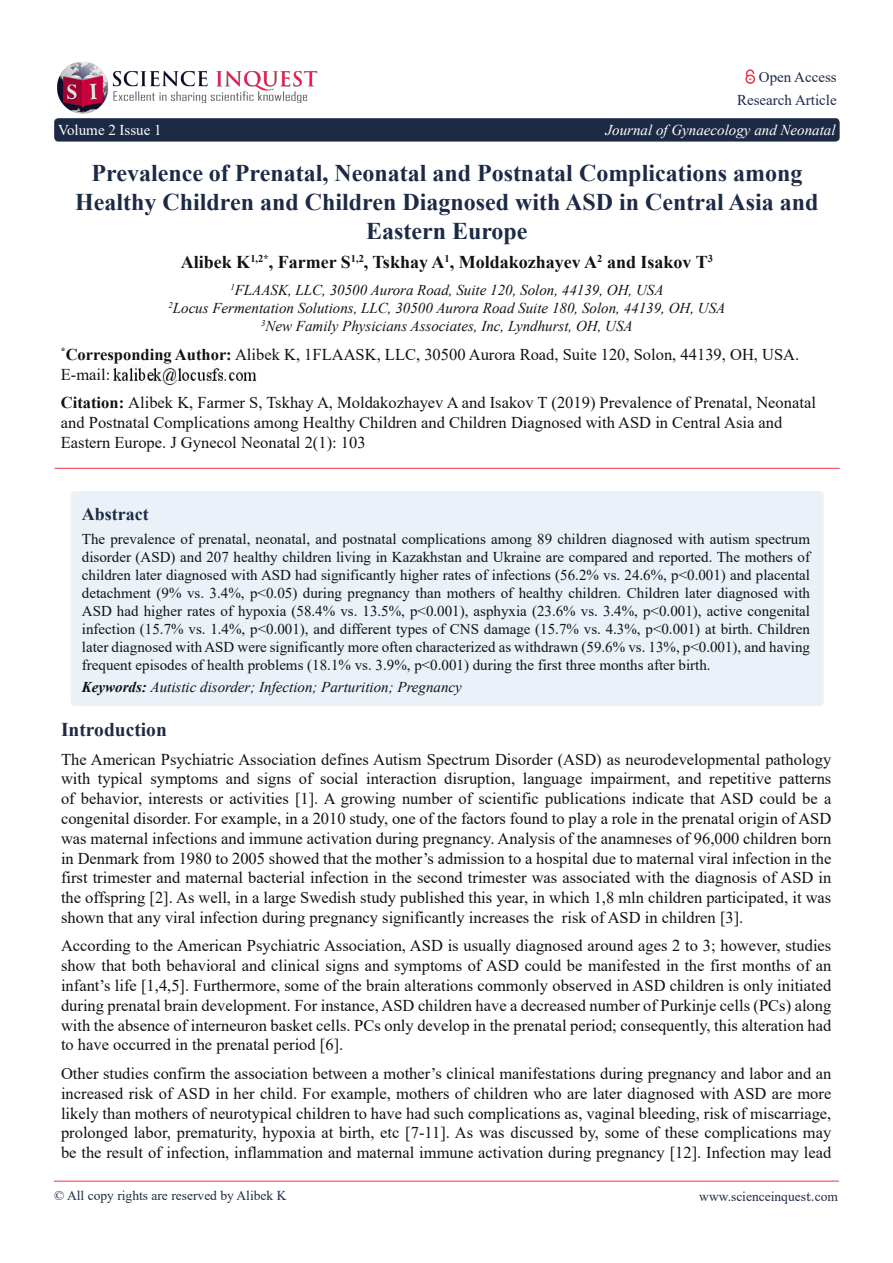
<style>
.page{position:relative;width:893px;height:1263px;background:#fff}
.page>*{position:absolute;margin:0;border:0;box-sizing:border-box;transform-origin:0 0}
.t1{font:700 24px/28.8px "Times New Roman";color:#1d2a46;text-align:center}
.t2{font:700 19.5px "Times New Roman";color:#1d2a46}
.t3{font:700 18px "Times New Roman";color:#131112}
.t4{font:700 18px "Times New Roman";color:#1d2a46}
.t5{font:16.5px/19.8px "Times New Roman";color:#131112}
.t6{font:15px/18px "Times New Roman";color:#131112;text-align:justify}
.t7{font:italic 15px "Times New Roman";color:#131112}
.t8{font:italic 15px "Times New Roman";color:#fff}
.t9{font:15px "Times New Roman";color:#1d2a46}
.t10{font:15px "Times New Roman";color:#fff}
.t11{font:13.5px "Times New Roman";color:#1d2a46}
.t12{font:700 10.5px "Times New Roman";color:#131112}
.t13{font:700 9.6px "Times New Roman";color:#131112}
.t14{font:italic 8.7px "Times New Roman";color:#131112}
.s1{font-size:18px}
.s2{font-weight:700}
.s3{font-family:"Century Schoolbook"}
</style>
<div class="page">
<img style="left:57px;top:62px;width:261px;height:52px">
<div style="left:54px;top:118px;width:786px;height:24px;background:#1d2a46;border-radius:4px"></div>
<svg style="left:745px;top:69px;width:11px;height:15px"></svg>
<hr style="left:54px;top:1181px;width:785px;height:1px;background:#ee344a">
<hr style="left:55px;top:468px;width:785px;height:1px;background:#ee344a">
<div style="left:71px;top:491px;width:752px;height:214px;background:#eaf1f9;border-radius:4px"></div>
<div style="left:71px;top:491px;width:752px;height:215px;border:1px solid #eaf1f9;border-radius:4px"></div>
<img style="left:111px;top:365px;width:146px;height:19px">
<p class="t10" style="left:58px;top:119px;width:105px">Volume 2 Issue 1</p>
<p class="t9" style="left:759px;top:67px;width:79px">Open Access</p>
<p class="t9" style="left:737px;top:90px;width:101px">Research Article</p>
<p class="t8" style="left:606px;top:120px;width:231px">Journal of Gynaecology and Neonatal</p>
<p class="t1" style="left:75px;top:158px;width:745px">Prevalence of Prenatal, Neonatal and Postnatal Complications among<br>Healthy Children and Children Diagnosed with ASD in Central Asia and<br>Eastern Europe</p>
<p class="t12" style="left:444px;top:251px;width:7px">1</p>
<p class="t3" style="left:263px;top:249px;width:89px">,<sup>*</sup> Farmer S</p>
<p class="t3" style="left:181px;top:249px;width:71px">Alibek K</p>
<p class="t12" style="left:597px;top:251px;width:7px">2</p>
<p class="t12" style="left:708px;top:251px;width:7px">3</p>
<p class="t12" style="left:250px;top:251px;width:15px">1,2</p>
<p class="t12" style="left:351px;top:251px;width:19px">1,2<span class="s1">,</span></p>
<p class="t3" style="left:373px;top:249px;width:226px">Tskhay A , Moldakozhayev A</p>
<p class="t3" style="left:607px;top:249px;width:102px">and Isakov T</p>
<p class="t14" style="left:230px;top:281px;width:6px">1</p>
<p class="t7" style="left:235px;top:280px;width:430px">FLAASK, LLC, 30500 Aurora Road, Suite 120, Solon, 44139, OH, USA</p>
<p class="t14" style="left:261px;top:317px;width:6px">3</p>
<p class="t14" style="left:168px;top:299px;width:6px">2</p>
<p class="t7" style="left:173px;top:298px;width:554px">Locus Fermentation Solutions, LLC, 30500 Aurora Road Suite 180, Solon, 44139, OH, USA</p>
<p class="t7" style="left:265px;top:316px;width:369px">New Family Physicians Associates, Inc, Lyndhurst, OH, USA</p>
<p class="t13" style="left:61px;top:344px;width:6px">*</p>
<p class="t5" style="left:61px;top:344px;width:740px"><span class="s2">Corresponding Author:</span> Alibek K 1, FLAASK, LLC, 30500 Aurora Road, Suite 120, Solon, 44139, OH, USA.<br>E-mail:</p>
<p class="t5" style="left:61px;top:392px;width:756px"><span class="s2">Citation:</span> Alibek K, Farmer ,S Tskhay A, Moldakozhayev A and Isakov T (2019) Prevalence of Prenatal, Neonatal and Postnatal Complications among Healthy Children and Children Diagnosed with ASD in Central Asia and<br>Eastern Europe J. Gynecol Neonatal : (1)2 1 0 3</p>
<p class="t4" style="left:82px;top:501px;width:68px">Abstract</p>
<p class="t6" style="left:82px;top:529px;width:730px">The prevalence of prenatal, neonatal, and postnatal complications among 89 children diagnosed with autism spectrum disorder (ASD) and 207 healthy children living in Kazakhstan and Ukraine are compared and reported. The mothers of children later diagnosed with ASD had significantly higher rates of infections (56.2% vs. 24.6%, &lt;p 0.001) and placental detachment (9% vs. 3.4%, &lt;p 0.05) during pregnancy than mothers of healthy children. Children later diagnosed with ASD had higher rates of hypoxia (58.4% vs. 13.5%, &lt;p 0.001 ,) asphyxia (23.6% vs. 3.4%, &lt;p 0.001 ,) active congenital infection (15.7% vs. 1.4%, &lt;p 0.001 ,) and different types of CNS damage (15.7% vs. 4.3%, &lt;p 0.001) at birth. Children later diagnosed withASD were significantly more often characterized as withdrawn (59.6% vs. 13%, &lt;p 0.001 ,) and having frequent episodes of health problems (18.1% vs. 3.9%, &lt;p 0.001) during the first three months after birth.</p>
<p class="t7" style="left:82px;top:676px;width:382px"><span class="s2">Keywords:</span> Autistic disorder; Infection; Parturition; Pregnancy</p>
<p class="t2" style="left:61px;top:715px;width:107px">Introduction</p>
<p class="t5" style="left:61px;top:749px;width:772px;text-align:right">The American Psychiatric Association defines Autism Spectrum Disorder (ASD) as neurodevelopmental pathology patterns</p>
<p class="t5" style="left:61px;top:768px;width:31px">with</p>
<p class="t5" style="left:61px;top:788px;width:772px">of behavior, interests or activities [ A.]1 growing number of scientific publications indicate that ASD could be a</p>
<p class="t5" style="left:61px;top:808px;width:772px">congenital disorder. For example in, a 2010 study, one of the factors found to play a role in the prenatal origin of ASD</p>
<p class="t5" style="left:61px;top:828px;width:772px">was maternal infections and immune activation during pregnancy. Analysis of the anamneses of 96,000 children born</p>
<p class="t5" style="left:61px;top:848px;width:772px">in Denmark from 1980 to 2005 showed that the mother s’ admission to a hospital due to maternal viral infection in the</p>
<p class="t5" style="left:61px;top:867px;width:772px">first trimester and maternal bacterial infection in the second trimester was associated with the diagnosis of ASD in</p>
<p class="t5" style="left:61px;top:887px;width:772px">the offspring .]2[ As well in, a large Swedish study published this year in, which 1,8 mln children participated it, was</p>
<p class="t5" style="left:562px;top:907px;width:183px">risk of ASD in children . [3]</p>
<p class="t5" style="left:98px;top:768px;width:46px">typical</p>
<p class="t5" style="left:226px;top:768px;width:25px">and</p>
<p class="t5" style="left:257px;top:768px;width:35px">signs</p>
<p class="t5" style="left:320px;top:768px;width:40px">social</p>
<p class="t5" style="left:366px;top:768px;width:72px">interaction</p>
<p class="t5" style="left:444px;top:768px;width:73px">disruption,</p>
<p class="t5" style="left:523px;top:768px;width:61px">language</p>
<p class="t5" style="left:590px;top:768px;width:82px">impairment,</p>
<p class="t5" style="left:678px;top:768px;width:25px">and</p>
<p class="t5" style="left:709px;top:768px;width:64px">repetitive</p>
<p class="t5" style="left:299px;top:768px;width:15px">of</p>
<p class="t5" style="left:150px;top:768px;width:69px">symptoms</p>
<p class="t5" style="left:61px;top:907px;width:494px">shown that any viral infection during pregnancy significantly increases the</p>
<p class="t5" style="left:61px;top:935px;width:772px;text-align:justify">According to the American Psychiatric Association, ASD is usually diagnosed around ages to2 3; however, studies show that both behavioral and clinical signs and symptoms of ASD could be manifested in the first months of an infant s’ life [1,4,5 .] Furthermore, some of the brain alterations commonly observed in ASD children is only initiated during prenatal brain development. For instance,ASD children have a decreased number of Purkinje cells (PCs) along with the absence of interneuron basket cells. PCs only develop in the prenatal period; consequently, this alteration had to have occurred in the prenatal period . [6]</p>
<p class="t5" style="left:61px;top:1063px;width:772px;text-align:justify">Other studies confirm the association between a mother s’ clinical manifestations during pregnancy and labor and an increased risk of ASD in her child. For example, mothers of children who are later diagnosed with ASD are more likely than mothers of neurotypical children to have had such complications as, vaginal bleeding, risk of miscarriage, prolonged labor, prematurity, hypoxia at birth, etc [7-11 .] As was discussed by, some of these complications may be the result of infection, inflammation and maternal immune activation during pregnancy [12 .] Infection may lead</p>
<p class="t11" style="left:54px;top:1186px;width:234px">© All copy rights are reserved by Alibek K</p>
<p class="t11" style="left:699px;top:1187px;width:140px">www.scienceinques<span class="s3">t</span>.com</p>
</div>
